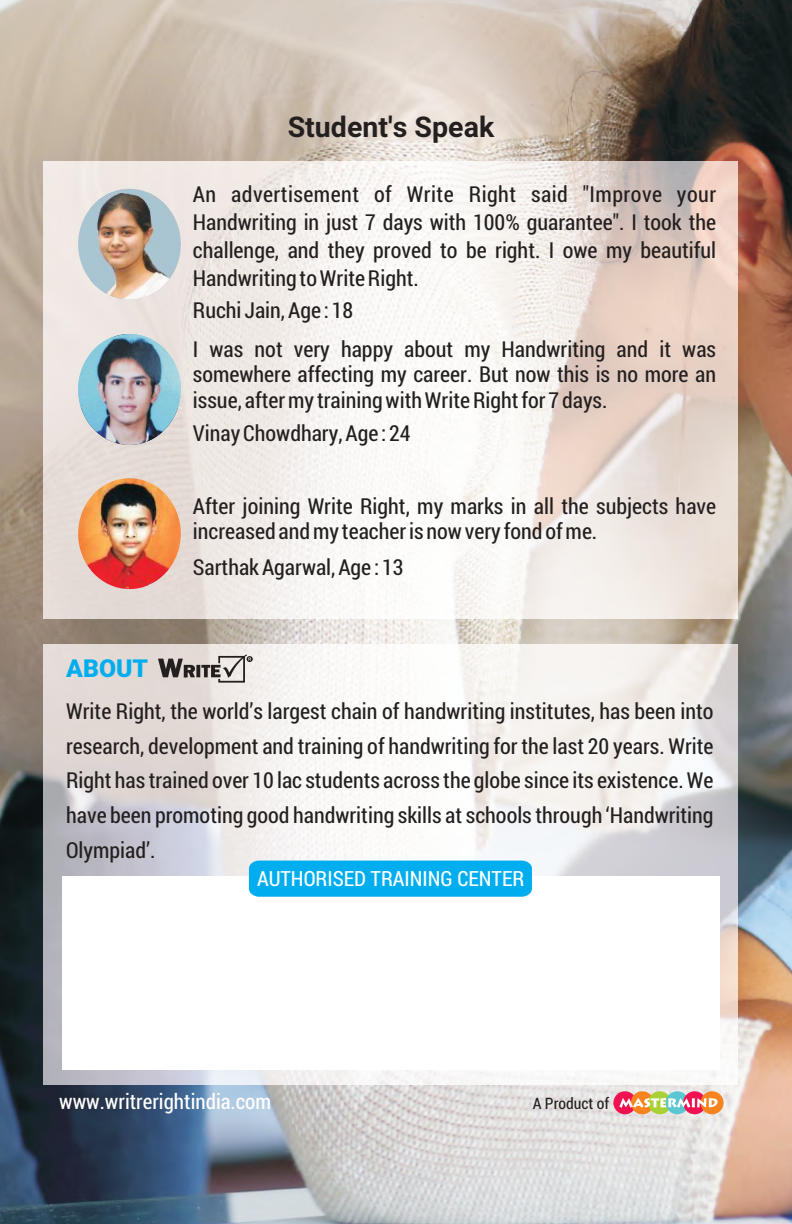
<style>
.page{position:relative;width:792px;height:1224px;background:#fff}
.page>*{position:absolute;margin:0;border:0;box-sizing:border-box;transform-origin:0 0}
.t1{font:900 28.6px "Roboto";color:#241f1f}
.t2{font:900 24.8px "Roboto";color:#00aeef}
.t3{font:22px/34.8px "Roboto Condensed";color:#241f1f}
.t4{font:21.2px "Roboto Condensed";color:#fff}
.t5{font:21px "Roboto Condensed";color:#fff}
.t6{font:15.8px "Roboto Condensed";color:#241f1f}
</style>
<div class="page">
<img style="left:0;top:0;width:792px;height:1224px">
<img style="left:44px;top:161px;width:694px;height:457px">
<div style="left:78px;top:189px;width:103px;height:111px;background:#aac5d2;border-radius:50%"></div>
<img style="left:91px;top:193px;width:90px;height:107px">
<img style="left:78px;top:334px;width:103px;height:111px;border-radius:50%">
<img style="left:78px;top:478px;width:103px;height:111px;border-radius:50%">
<img style="left:44px;top:645px;width:694px;height:439px">
<div style="left:62px;top:877px;width:658px;height:193px;background:#fff"></div>
<div style="left:249px;top:861px;width:283px;height:36px;background:#00aeef"></div>
<div style="left:613px;top:1091px;width:23px;height:23px;background:#ef1150;border-radius:50%"></div>
<div style="left:631px;top:1091px;width:23px;height:23px;background:#f8821e;border-radius:50%"></div>
<div style="left:648px;top:1091px;width:23px;height:23px;background:#a9d035;border-radius:50%"></div>
<div style="left:666px;top:1091px;width:23px;height:23px;background:#5ac7d2;border-radius:50%"></div>
<div style="left:683px;top:1091px;width:23px;height:23px;background:#ef1150;border-radius:50%"></div>
<div style="left:701px;top:1091px;width:23px;height:23px;background:#f8821e;border-radius:50%"></div>
<svg style="left:619px;top:1098px;width:99px;height:10px"></svg>
<svg style="left:158px;top:654px;width:95px;height:29px;background:#aba5a2"></svg>
<h1 class="t1" style="left:288px;top:115px;width:208px">Student's Speak</h1>
<p class="t3" style="left:193px;top:180px;width:525px;line-height:27.8px;text-align:justify">An advertisement of Write Right said "Improve your Handwriting in just 7 days with 100% guarantee". I took the challenge, and they proved to be right. I owe my beautiful Handwriting to Write Right.</p>
<p class="t3" style="left:193px;top:291px;width:525px;line-height:38.4px">Ruchi Jain, Age : 18<br>I was not very happy about my Handwriting and it was</p>
<p class="t3" style="left:193px;top:361px;width:525px;line-height:25.6px">somewhere affecting my career. But now this is no more an issue, after my training with Write Right for 7 days.</p>
<p class="t3" style="left:193px;top:415px;width:219px">Vinay Chowdhary, Age : 24</p>
<p class="t3" style="left:193px;top:492px;width:525px;line-height:25.8px">After joining Write Right, my marks in all the subjects have increased and my teacher is now very fond of me.</p>
<p class="t3" style="left:193px;top:549px;width:212px">Sarthak Agarwal, Age : 13</p>
<p class="t2" style="left:66px;top:659px;width:83px">ABOUT</p>
<p class="t3" style="left:66px;top:693px;width:649px;text-align:justify">Write Right, the world’s largest chain of handwriting institutes, has been into research, development and training of handwriting for the last 20 years. Write Right has trained over 10 lac students across the globe since its existence. We have been promoting good handwriting skills at schools through ‘Handwriting Olympiad’.</p>
<p class="t5" style="left:257px;top:864px;width:269px">AUTHORISED TRAINING CENTER</p>
<p class="t4" style="left:59px;top:1086px;width:214px">www.writrerightindia.com</p>
<p class="t6" style="left:533px;top:1092px;width:78px">A Product of</p>
</div>
